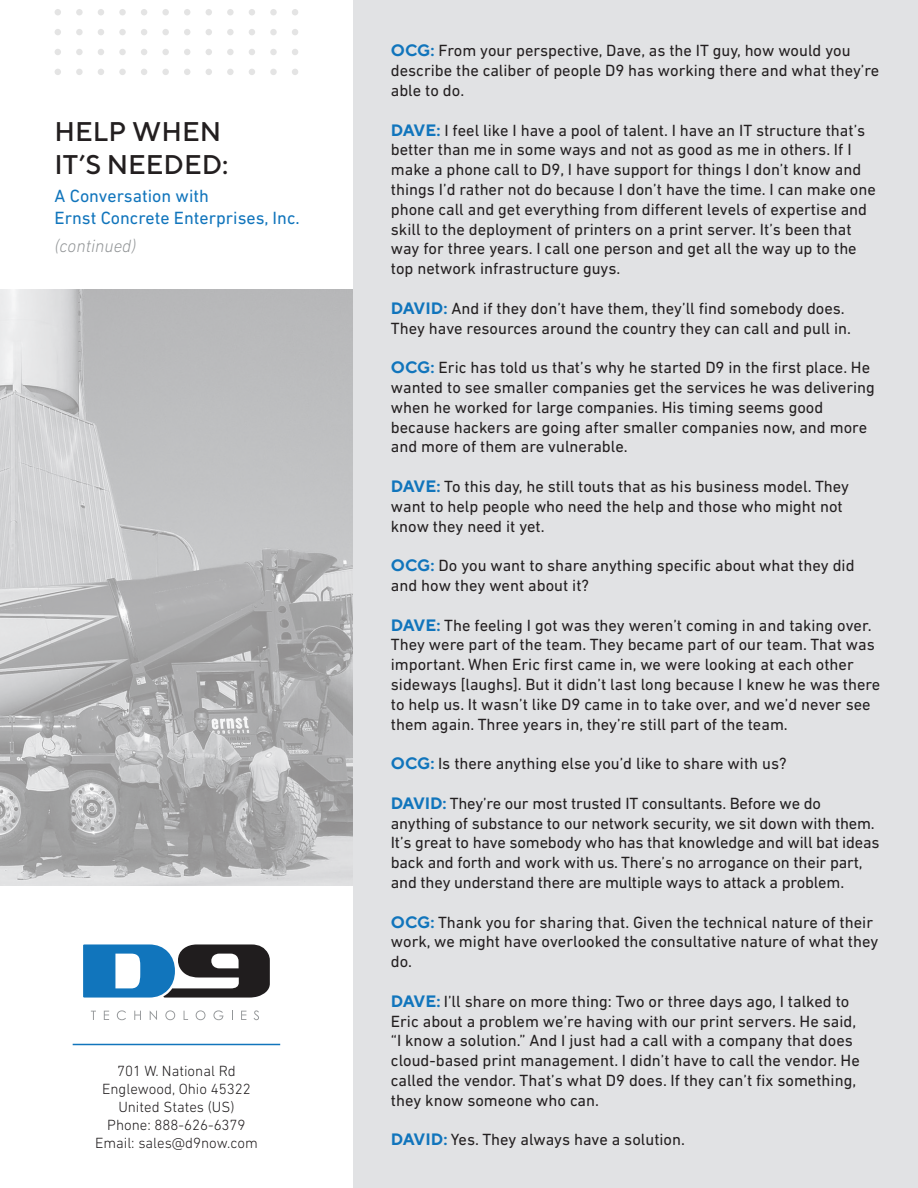
<style>
.page{position:relative;width:918px;height:1188px;background:#fff}
.page>*{position:absolute;margin:0;border:0;box-sizing:border-box;transform-origin:0 0}
.t1{font:500 27px/32.4px "TT Norms";color:#231f20}
.t2{font:18px/21.6px "DIN Next LT Pro";color:#1175bc}
.t3{font:italic 300 18px "DIN Next LT Pro";color:#939698}
.D9_Black_Body_Text{font:16.5px/19.8px "DIN Next LT Pro";color:#231f20}
.t4{font:300 15px "DIN Next LT Pro";color:#201d1e}
.t5{font:300 15px/18px "DIN Next LT Pro";color:#231f20;text-align:center}
.s1{color:#201d1e}
.s2{font-family:"TT Norms";font-weight:700;color:#1175bc}
</style>
<div class="page">
<svg style="left:55px;top:69px;width:6px;height:6px"></svg>
<div style="left:76px;top:69px;width:7px;height:6px;background:#e4e4e4;border-radius:50%"></div>
<svg style="left:98px;top:69px;width:6px;height:6px"></svg>
<div style="left:119px;top:69px;width:7px;height:6px;background:#e4e4e4;border-radius:50%"></div>
<svg style="left:141px;top:69px;width:6px;height:6px"></svg>
<div style="left:162px;top:69px;width:7px;height:6px;background:#e4e4e4;border-radius:50%"></div>
<svg style="left:184px;top:69px;width:6px;height:6px"></svg>
<svg style="left:206px;top:69px;width:6px;height:6px"></svg>
<div style="left:227px;top:69px;width:7px;height:6px;background:#e4e4e4;border-radius:50%"></div>
<svg style="left:249px;top:69px;width:6px;height:6px"></svg>
<div style="left:270px;top:69px;width:7px;height:6px;background:#e4e4e4;border-radius:50%"></div>
<svg style="left:292px;top:69px;width:6px;height:6px"></svg>
<svg style="left:55px;top:49px;width:6px;height:6px"></svg>
<div style="left:76px;top:49px;width:7px;height:6px;background:#e4e4e4;border-radius:50%"></div>
<svg style="left:98px;top:49px;width:6px;height:6px"></svg>
<div style="left:119px;top:49px;width:7px;height:6px;background:#e4e4e4;border-radius:50%"></div>
<svg style="left:141px;top:49px;width:6px;height:6px"></svg>
<div style="left:162px;top:49px;width:7px;height:6px;background:#e4e4e4;border-radius:50%"></div>
<svg style="left:184px;top:49px;width:6px;height:6px"></svg>
<svg style="left:206px;top:49px;width:6px;height:6px"></svg>
<div style="left:227px;top:49px;width:7px;height:6px;background:#e4e4e4;border-radius:50%"></div>
<svg style="left:249px;top:49px;width:6px;height:6px"></svg>
<div style="left:270px;top:49px;width:7px;height:6px;background:#e4e4e4;border-radius:50%"></div>
<svg style="left:292px;top:49px;width:6px;height:6px"></svg>
<svg style="left:55px;top:29px;width:6px;height:6px"></svg>
<div style="left:76px;top:29px;width:7px;height:6px;background:#e4e4e4;border-radius:50%"></div>
<svg style="left:98px;top:29px;width:6px;height:6px"></svg>
<div style="left:119px;top:29px;width:7px;height:6px;background:#e4e4e4;border-radius:50%"></div>
<svg style="left:141px;top:29px;width:6px;height:6px"></svg>
<div style="left:162px;top:29px;width:7px;height:6px;background:#e4e4e4;border-radius:50%"></div>
<svg style="left:184px;top:29px;width:6px;height:6px"></svg>
<svg style="left:206px;top:29px;width:6px;height:6px"></svg>
<div style="left:227px;top:29px;width:7px;height:6px;background:#e4e4e4;border-radius:50%"></div>
<svg style="left:249px;top:29px;width:6px;height:6px"></svg>
<div style="left:270px;top:29px;width:7px;height:6px;background:#e4e4e4;border-radius:50%"></div>
<svg style="left:292px;top:29px;width:6px;height:6px"></svg>
<svg style="left:55px;top:9px;width:6px;height:6px"></svg>
<div style="left:76px;top:9px;width:7px;height:6px;background:#e4e4e4;border-radius:50%"></div>
<svg style="left:98px;top:9px;width:6px;height:6px"></svg>
<div style="left:119px;top:9px;width:7px;height:6px;background:#e4e4e4;border-radius:50%"></div>
<svg style="left:141px;top:9px;width:6px;height:6px"></svg>
<div style="left:162px;top:9px;width:7px;height:6px;background:#e4e4e4;border-radius:50%"></div>
<svg style="left:184px;top:9px;width:6px;height:6px"></svg>
<svg style="left:206px;top:9px;width:6px;height:6px"></svg>
<div style="left:227px;top:9px;width:7px;height:6px;background:#e4e4e4;border-radius:50%"></div>
<svg style="left:249px;top:9px;width:6px;height:6px"></svg>
<div style="left:270px;top:9px;width:7px;height:6px;background:#e4e4e4;border-radius:50%"></div>
<svg style="left:292px;top:9px;width:6px;height:6px"></svg>
<svg style="left:83px;top:944px;width:187px;height:54px"></svg>
<svg style="left:91px;top:1011px;width:5px;height:9px"></svg>
<svg style="left:104px;top:1011px;width:5px;height:9px"></svg>
<svg style="left:117px;top:1010px;width:9px;height:10px"></svg>
<svg style="left:134px;top:1011px;width:7px;height:9px"></svg>
<svg style="left:150px;top:1011px;width:7px;height:9px"></svg>
<svg style="left:165px;top:1010px;width:10px;height:10px"></svg>
<svg style="left:184px;top:1011px;width:4px;height:9px"></svg>
<svg style="left:196px;top:1010px;width:9px;height:10px"></svg>
<svg style="left:213px;top:1010px;width:10px;height:10px"></svg>
<svg style="left:241px;top:1011px;width:5px;height:9px"></svg>
<svg style="left:254px;top:1010px;width:5px;height:10px"></svg>
<hr style="left:73px;top:1044px;width:207px;height:1px;background:#1175bc">
<img style="left:0;top:289px;width:353px;height:596px">
<div style="left:353px;top:0;width:565px;height:1188px;background:#e1e2e4"></div>
<p class="t1" style="left:55px;top:115px;width:175px">HELP WHEN<br>IT’S NEEDED:</p>
<p class="t2" style="left:55px;top:185px;width:247px">A Conversation with<br>Ernst Concrete Enterprises, Inc.</p>
<p class="t3" style="left:55px;top:236px;width:83px">(continued)</p>
<p class="t4" style="left:117px;top:1062px;width:120px">701 W. National Rd</p>
<p class="t4" style="left:102px;top:1080px;width:150px">Englewood, Ohio 45322</p>
<p class="t4" style="left:118px;top:1098px;width:118px">United States (US)</p>
<p class="t5" style="left:95px;top:1115px;width:164px"><span class="s1">Phone:</span> 888-626-6379<br><span class="s1">Email:</span> sales@d9now.com</p>
<p class="D9_Black_Body_Text" style="left:391px;top:41px;width:490px"><span class="s2">OCG:</span> From your perspective, Dave, as the IT guy, how would you describe the caliber of people D9 has working there and what they’re able to do.</p>
<p class="D9_Black_Body_Text" style="left:391px;top:120px;width:486px"><span class="s2">DAVE:</span> I feel like I have a pool of talent. I have an IT structure that’s better than me in some ways and not as good as me in others. If I make a phone call to D9, I have support for things I don’t know and things I’d rather not do because I don’t have the time. I can make one phone call and get everything from different levels of expertise and skill to the deployment of printers on a print server. It’s been that way for three years. I call one person and get all the way up to the top network infrastructure guys.</p>
<p class="D9_Black_Body_Text" style="left:391px;top:298px;width:462px"><span class="s2">DAVID:</span> And if they don’t have them, they’ll find somebody does.<br>They have resources around the country they can call and pull in.</p>
<p class="D9_Black_Body_Text" style="left:391px;top:357px;width:486px"><span class="s2">OCG:</span> Eric has told us that’s why he started D9 in the first place. He wanted to see smaller companies get the services he was delivering when he worked for large companies. His timing seems good because hackers are going after smaller companies now, and more and more of them are vulnerable.</p>
<p class="D9_Black_Body_Text" style="left:391px;top:476px;width:460px"><span class="s2">DAVE:</span> To this day, he still touts that as his business model. They want to help people who need the help and those who might not know they need it yet.</p>
<p class="D9_Black_Body_Text" style="left:391px;top:555px;width:465px"><span class="s2">OCG:</span> Do you want to share anything specific about what they did and how they went about it?</p>
<p class="D9_Black_Body_Text" style="left:391px;top:615px;width:491px"><span class="s2">DAVE:</span> The feeling I got was they weren’t coming in and taking over.<br>They were part of the team. They became part of our team. That was important. When Eric first came in, we were looking at each other sideways [laughs]. But it didn’t last long because I knew he was there to help us. It wasn’t like D9 came in to take over, and we’d never see them again. Three years in, they’re still part of the team.</p>
<p class="D9_Black_Body_Text" style="left:391px;top:753px;width:397px"><span class="s2">OCG:</span> Is there anything else you’d like to share with us?</p>
<p class="D9_Black_Body_Text" style="left:391px;top:793px;width:490px"><span class="s2">DAVID:</span> They’re our most trusted IT consultants. Before we do anything of substance to our network security, we sit down with them.<br>It’s great to have somebody who has that knowledge and will bat ideas back and forth and work with us. There’s no arrogance on their part, and they understand there are multiple ways to attack a problem.</p>
<p class="D9_Black_Body_Text" style="left:391px;top:912px;width:489px"><span class="s2">OCG:</span> Thank you for sharing that. Given the technical nature of their work, we might have overlooked the consultative nature of what they do.</p>
<p class="D9_Black_Body_Text" style="left:391px;top:991px;width:470px"><span class="s2">DAVE:</span> I’ll share on more thing: Two or three days ago, I talked to Eric about a problem we’re having with our print servers. He said, “I know a solution.” And I just had a call with a company that does cloud-based print management. I didn’t have to call the vendor. He called the vendor. That’s what D9 does. If they can’t fix something, they know someone who can.</p>
<p class="D9_Black_Body_Text" style="left:391px;top:1130px;width:296px"><span class="s2">DAVID:</span> Yes. They always have a solution.</p>
</div>
